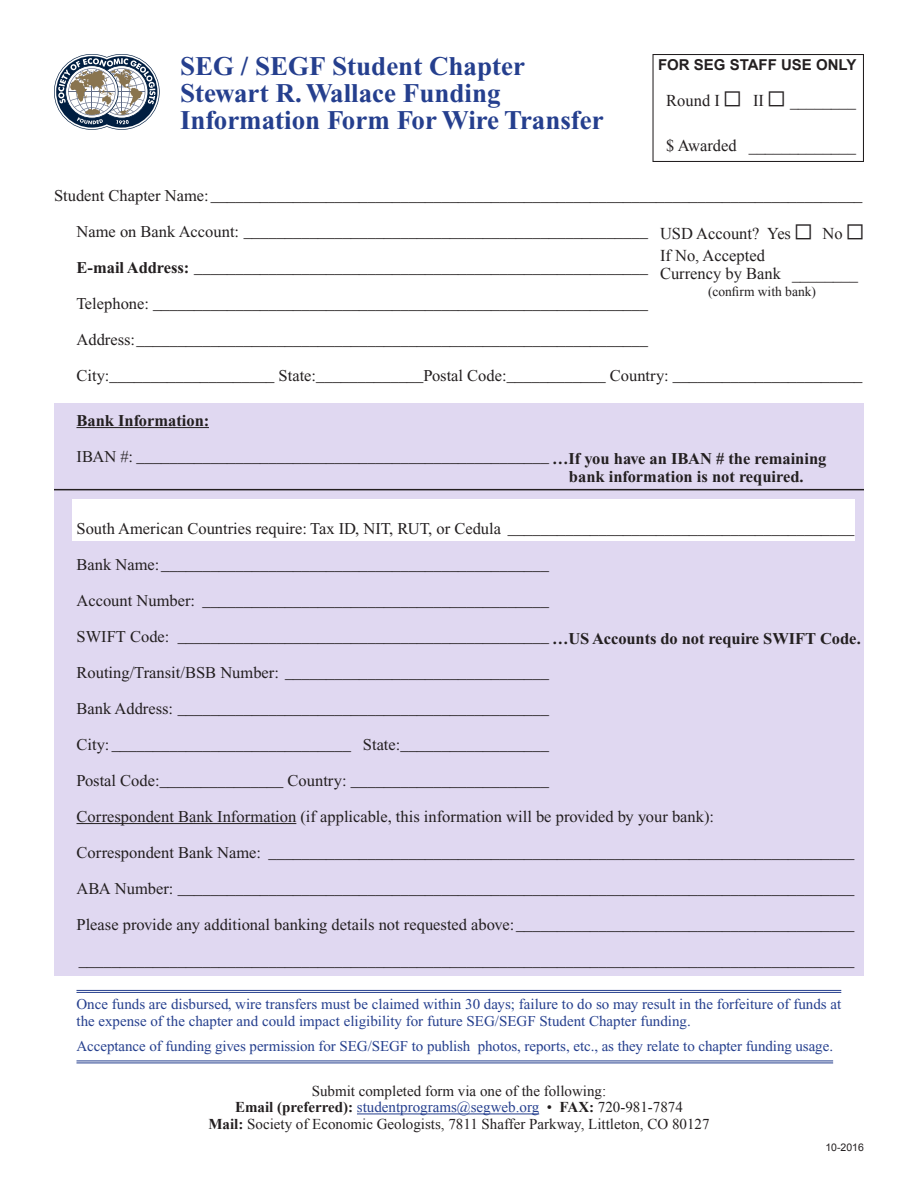
<style>
.page{position:relative;width:918px;height:1188px;background:#fff}
.page>*{position:absolute;margin:0;border:0;box-sizing:border-box;transform-origin:0 0}
.t1{font:700 27px/27px "Times New Roman";color:#253f8e}
.t2{font:16.5px/36px "Times New Roman";color:#231f20}
.t3{font:700 16.5px/18px "Times New Roman";color:#231f20;text-align:center}
.t4{font:16.5px/22.5px "Times New Roman";color:#231f20}
.t5{font:15px/16.5px "Times New Roman";color:#253f8e}
.t6{font:15px/16.5px "Times New Roman";color:#231f20;text-align:center}
.t7{font:700 15px "Arial";color:#231f20}
.t8{font:13.5px "Times New Roman";color:#231f20}
.t9{font:10.5px "Arial";color:#231f20}
.s1{font-family:"Universal Newswith Comm Pi";font-size:30px}
.s2{font-weight:700}
.s3{color:#253f8e}
</style>
<div class="page">
<div style="left:54px;top:403px;width:810px;height:573px;background:#e0d8f1"></div>
<div style="left:72px;top:500px;width:783px;height:42px;background:#fff"></div>
<hr style="left:76px;top:427px;width:133px;height:1px;background:#231f20">
<hr style="left:54px;top:489px;width:810px;height:1px;background:#231f20">
<hr style="left:76px;top:823px;width:220px;height:1px;background:#231f20">
<hr style="left:76px;top:990px;width:765px;height:1px;background:#253f8e">
<hr style="left:76px;top:992px;width:765px;height:1px;background:#253f8e">
<hr style="left:76px;top:1060px;width:757px;height:1px;background:#253f8e">
<hr style="left:76px;top:1062px;width:757px;height:1px;background:#253f8e">
<div style="left:653px;top:54px;width:211px;height:108px;border:1px solid #231f20"></div>
<hr style="left:357px;top:1114px;width:182px;height:1px;background:#253f8e">
<svg style="left:54px;top:54px;width:106px;height:76px"></svg>
<h1 class="t1" style="left:180px;top:52px;width:425px">SEG / SEGF Student Chapter<br>Stewart R. Wallace Funding<br>Information Form For Wire Transfer</h1>
<p class="t7" style="left:658px;top:55px;width:200px">FOR SEG STAFF USE ONLY</p>
<p class="t4" style="left:666px;top:89px;width:191px">Round I <span class="s1">N</span> II <span class="s1">N</span> ________</p>
<p class="t4" style="left:666px;top:134px;width:191px">$ Awarded _____________</p>
<p class="t2" style="left:77px;top:177px;width:787px;text-indent:-23px">Student Chapter Name:_______________________________________________________________________________ Name on Bank Account: _________________________________________________<br><span class="s2">E-mail Address:</span> _______________________________________________________<br>Telephone: ____________________________________________________________ Address:______________________________________________________________<br>City:____________________ State:_____________Postal Code:____________ Country: _______________________</p>
<p class="t3" style="left:77px;top:411px;width:134px">Bank Information:</p>
<p class="t2" style="left:77px;top:438px;width:474px">IBAN #: __________________________________________________</p>
<p class="t4" style="left:660px;top:222px;width:205px">USD Account? Yes <span class="s1">N</span> No <span class="s1">N<br></span>If No, Accepted</p>
<p class="t4" style="left:660px;top:262px;width:199px">Currency by Bank ________</p>
<p class="t8" style="left:708px;top:282px;width:109px">(confirm with bank)</p>
<p class="t3" style="left:552px;top:450px;width:276px">…If you have an IBAN # the remaining bank information is not required.</p>
<p class="t2" style="left:77px;top:510px;width:779px">South American Countries require: Tax ID, NIT, RUT, or Cedula __________________________________________ Bank Name:_______________________________________________<br>Account Number: __________________________________________<br>SWIFT Code: _____________________________________________<br>Routing/Transit/BSB Number: ________________________________<br>Bank Address: _____________________________________________<br>City: _____________________________ State:__________________<br>Postal Code:_______________ Country: ________________________<br>Correspondent Bank Information (if applicable, this information will be provided by your bank):<br>Correspondent Bank Name: _______________________________________________________________________ ABA Number: __________________________________________________________________________________ Please provide any additional banking details not requested above:_________________________________________ ______________________________________________________________________________________________</p>
<p class="t5" style="left:76px;top:996px;width:766px">Once funds are disbursed, wire transfers must be claimed within 30 days; failure to do so may result in the forfeiture of funds at the expense of the chapter and could impact eligibility for future SEG/SEGF Student Chapter funding.</p>
<p class="t5" style="left:76px;top:1038px;width:758px">Acceptance of funding gives permission for SEG/SEGF to publish photos, reports, etc., as they relate to chapter funding usage.</p>
<p class="t3" style="left:552px;top:630px;width:310px">…US Accounts do not require SWIFT Code.</p>
<p class="t6" style="left:208px;top:1082px;width:503px">Submit completed form via one of the following:<br><span class="s2">Email (preferred):</span> <span class="s3">studentprograms@segweb.org</span> • <span class="s2">FAX:</span> 720-981-7874<br><span class="s2">Mail:</span> Society of Economic Geologists, 7811 Shaffer Parkway, Littleton, CO 80127</p>
<p class="t9" style="left:825px;top:1140px;width:40px">10-2016</p>
</div>
